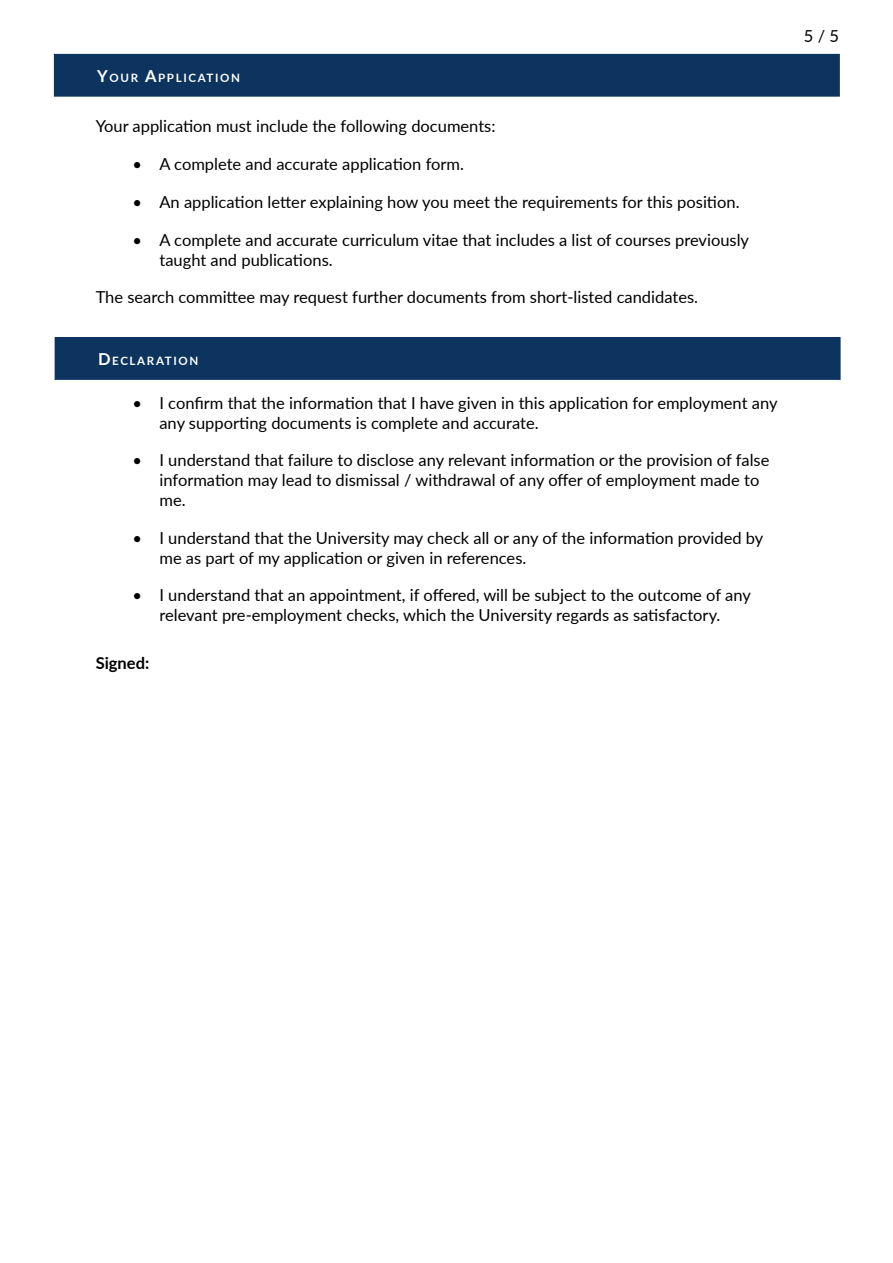
<style>
.page{position:relative;width:893px;height:1263px;background:#fff}
.page>*{position:absolute;margin:0;border:0;box-sizing:border-box;transform-origin:0 0}
.t1{font:16.5px/19.8px "Lato";color:#000}
.t2{font:700 16.5px "Lato";color:#000}
.t3{font:700 11.55px "Lato";letter-spacing:.145em;color:#fff}
.s1{font-size:16.5px}
</style>
<div class="page">
<div style="left:54px;top:54px;width:785px;height:42px;background:#0d345f"></div>
<div style="left:54px;top:54px;width:786px;height:43px;border:1px solid #0d345f"></div>
<div style="left:55px;top:338px;width:785px;height:41px;background:#0d345f"></div>
<div style="left:55px;top:337px;width:785px;height:43px;border:1px solid #0d345f"></div>
<p class="t3" style="left:97px;top:69px;width:144px"><span class="s1">Y</span>OUR <span class="s1">A</span>PPLICATION</p>
<p class="t1" style="left:96px;top:116px;width:401px">Your application must include the following documents:</p>
<p class="t1" style="left:132px;top:154px;width:333px">• A complete and accurate application form.</p>
<p class="t1" style="left:132px;top:191px;width:609px">• An application letter explaining how you meet the requirements for this position.</p>
<p class="t1" style="left:159px;top:229px;width:591px;text-indent:-27px">• A complete and accurate curriculum vitae that includes a list of courses previously taught and publications.</p>
<p class="t1" style="left:96px;top:287px;width:604px">The search committee may request further documents from short-listed candidates.</p>
<p class="t3" style="left:98px;top:352px;width:102px"><span class="s1">D</span> ECLARATION</p>
<p class="t1" style="left:159px;top:392px;width:620px;text-indent:-27px">• I confirm that the information that I have given in this application for employment any any supporting documents is complete and accurate.</p>
<p class="t1" style="left:159px;top:450px;width:611px;text-indent:-27px">• I understand that failure to disclose any relevant information or the provision of false information may lead to dismissal / withdrawal of any offer of employment made to me.</p>
<p class="t1" style="left:159px;top:527px;width:605px;text-indent:-27px">• I understand that the University may check all or any of the information provided by me as part of my application or given in references.</p>
<p class="t1" style="left:132px;top:585px;width:620px;text-align:center">• I understand that an appointment, if offered, will be subject to the outcome of any relevant pre-employment checks, which the University regards as satisfactory.</p>
<p class="t2" style="left:96px;top:651px;width:55px">Signed:</p>
<p class="t1" style="left:804px;top:26px;width:37px">5 / 5</p>
</div>
